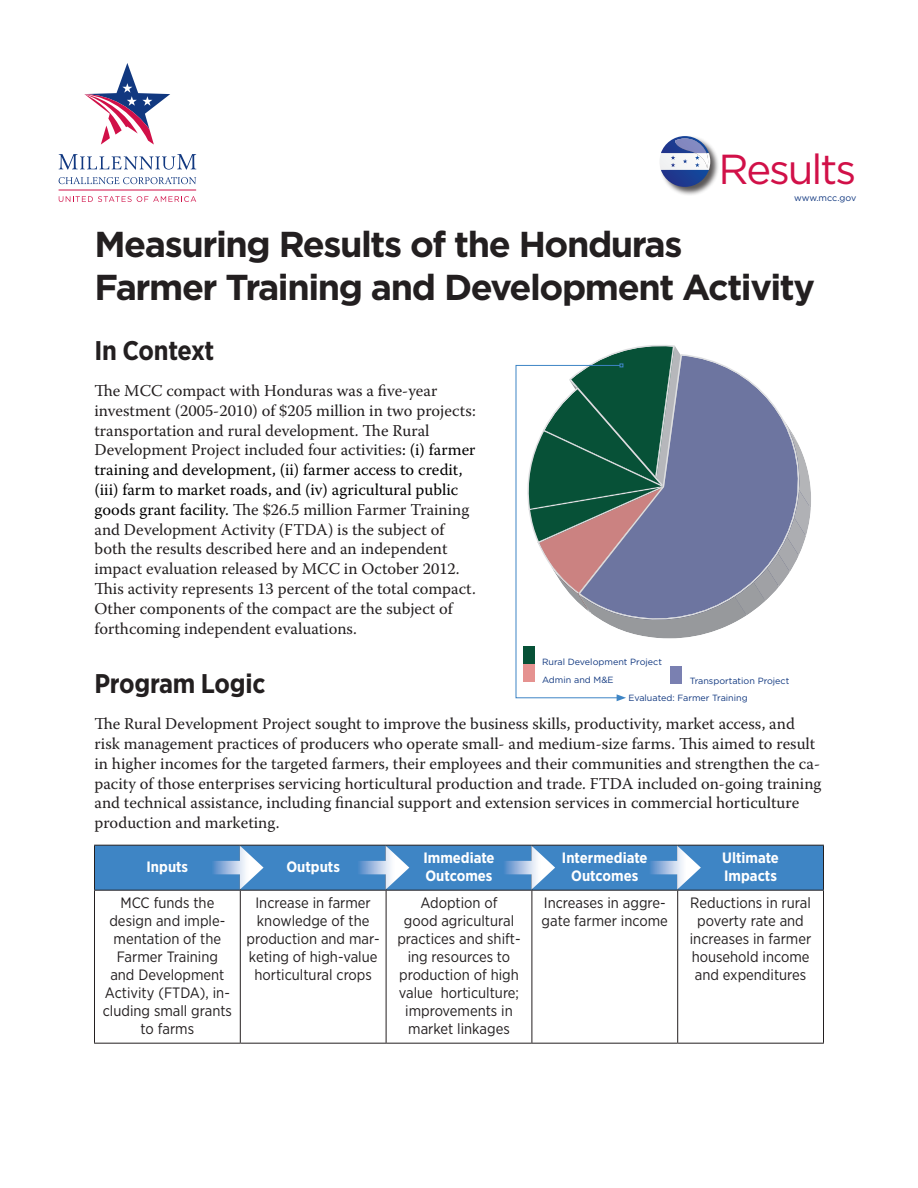
<style>
.page{position:relative;width:918px;height:1188px;background:#fff}
.page>*{position:absolute;margin:0;border:0;box-sizing:border-box;transform-origin:0 0}
.t1{font:41.85px "Gotham";letter-spacing:-.05em;color:#d11048}
.t2{font:700 36px/43.2px "Gotham";letter-spacing:-.04em;color:#231f20}
.Heading_2{font:700 27px "Gotham Narrow";letter-spacing:-.01em;color:#231f20}
.t3{font:16.5px/19.8px "Warnock Pro";color:#231f20}
.t4{font:15px/18px "Gotham Narrow";color:#231f20;text-align:center}
.t5{font:700 15px/18px "Gotham Narrow";color:#fff}
.t6{font:9px "Gotham";color:#113880}
.s1{color:#000}
</style>
<div class="page">
<svg style="left:59px;top:154px;width:137px;height:16px"></svg>
<svg style="left:59px;top:177px;width:137px;height:7px"></svg>
<svg style="left:59px;top:196px;width:137px;height:6px"></svg>
<hr style="left:59px;top:190px;width:137px;height:1px;background:#d11048">
<svg style="left:84px;top:63px;width:86px;height:82px"></svg>
<div style="left:659px;top:136px;width:61px;height:60px;background:#231f20;opacity:.75"></div>
<svg style="left:659px;top:136px;width:51px;height:51px"></svg>
<hr style="left:94px;top:891px;width:1px;height:152px;background:#231f20">
<hr style="left:240px;top:891px;width:1px;height:152px;background:#231f20">
<hr style="left:386px;top:891px;width:1px;height:152px;background:#231f20">
<hr style="left:532px;top:891px;width:1px;height:152px;background:#231f20">
<hr style="left:677px;top:891px;width:1px;height:152px;background:#231f20">
<hr style="left:823px;top:891px;width:1px;height:152px;background:#231f20">
<hr style="left:94px;top:1043px;width:146px;height:1px;background:#231f20">
<hr style="left:240px;top:1043px;width:146px;height:1px;background:#231f20">
<hr style="left:386px;top:1043px;width:146px;height:1px;background:#231f20">
<hr style="left:532px;top:1043px;width:146px;height:1px;background:#231f20">
<hr style="left:678px;top:1043px;width:146px;height:1px;background:#231f20">
<hr style="left:94px;top:890px;width:146px;height:1px;background:#231f20">
<hr style="left:240px;top:890px;width:146px;height:1px;background:#231f20">
<hr style="left:386px;top:890px;width:146px;height:1px;background:#231f20">
<hr style="left:532px;top:890px;width:146px;height:1px;background:#231f20">
<hr style="left:678px;top:890px;width:146px;height:1px;background:#231f20">
<svg style="left:515px;top:345px;width:296px;height:356px"></svg>
<div style="left:523px;top:646px;width:11px;height:18px;background:#075137"></div>
<div style="left:523px;top:664px;width:11px;height:18px;background:#e59290"></div>
<div style="left:671px;top:666px;width:11px;height:18px;background:#7a80b1"></div>
<svg style="left:94px;top:845px;width:730px;height:45px;background:#4d8cc5"></svg>
<h1 class="t1" style="left:719px;top:142px;width:139px">Results</h1>
<p class="t6" style="left:794px;top:192px;width:64px">www.mcc.gov</p>
<p class="t2" style="left:94px;top:223px;width:722px">Measuring Results of the Honduras<br>Farmer Training and Development Activity</p>
<p class="Heading_2" style="left:94px;top:333px;width:121px">In Context</p>
<p class="t3" style="left:94px;top:380px;width:383px">The MCC compact with Honduras was a five-year investment (2005-2010) of $205 million in two projects: transportation and rural development. The Rural Development Project included four activities<span class="s1">: (i) farmer training and development, (ii) farmer access to credit, (iii) farm to market roads, and (iv) agricultural public goods grant facility.</span> The $26.5 million Farmer Training and Development Activity (FTDA) is the subject of both the results described here and an independent impact evaluation released by MCC in October 2012.<br>This activity represents 13 percent of the total compact.<br>Other components of the compact are the subject of forthcoming independent evaluations.</p>
<p class="Heading_2" style="left:94px;top:666px;width:172px">Program Logic</p>
<p class="t3" style="left:94px;top:714px;width:728px">The Rural Development Project sought to improve the business skills, productivity, market access, and risk management practices of producers who operate small- and medium-size farms. This aimed to result in higher incomes for the targeted farmers, their employees and their communities and strengthen the ca&shy;pacity of those enterprises servicing horticultural production and trade. FTDA included on-going training and technical assistance, including financial support and extension services in commercial horticulture production and marketing.</p>
<p class="t5" style="left:147px;top:858px;width:43px">Inputs</p>
<p class="t5" style="left:286px;top:858px;width:55px">Outputs</p>
<p class="t5" style="left:423px;top:849px;width:73px">Immediate<br>Outcomes</p>
<p class="t5" style="left:562px;top:849px;width:87px;text-align:center">Intermediate<br>Outcomes</p>
<p class="t5" style="left:722px;top:849px;width:58px">Ultimate<br>Impacts</p>
<p class="t4" style="left:103px;top:894px;width:131px">MCC funds the design and imple&shy;mentation of the<br>Farmer Training<br>and Development<br>Activity (FTDA), in&shy;cluding small grants to farms</p>
<p class="t4" style="left:247px;top:894px;width:135px">Increase in farmer knowledge of the production and mar&shy;keting of high-value horticultural crops</p>
<p class="t4" style="left:397px;top:894px;width:125px">Adoption of<br>good agricultural practices and shift&shy;ing resources to production of high value horticulture; improvements in market linkages</p>
<p class="t4" style="left:542px;top:894px;width:128px;text-align:left">Increases in aggre&shy;gate farmer income</p>
<p class="t4" style="left:690px;top:894px;width:123px">Reductions in rural poverty rate and increases in farmer household income and expenditures</p>
<p class="t6" style="left:542px;top:656px;width:121px">Rural Development Project</p>
<p class="t6" style="left:542px;top:674px;width:73px">Admin and M&amp;E</p>
<p class="t6" style="left:690px;top:675px;width:101px">Transportation Project</p>
<p class="t6" style="left:628px;top:692px;width:121px">Evaluated: Farmer Training</p>
</div>
